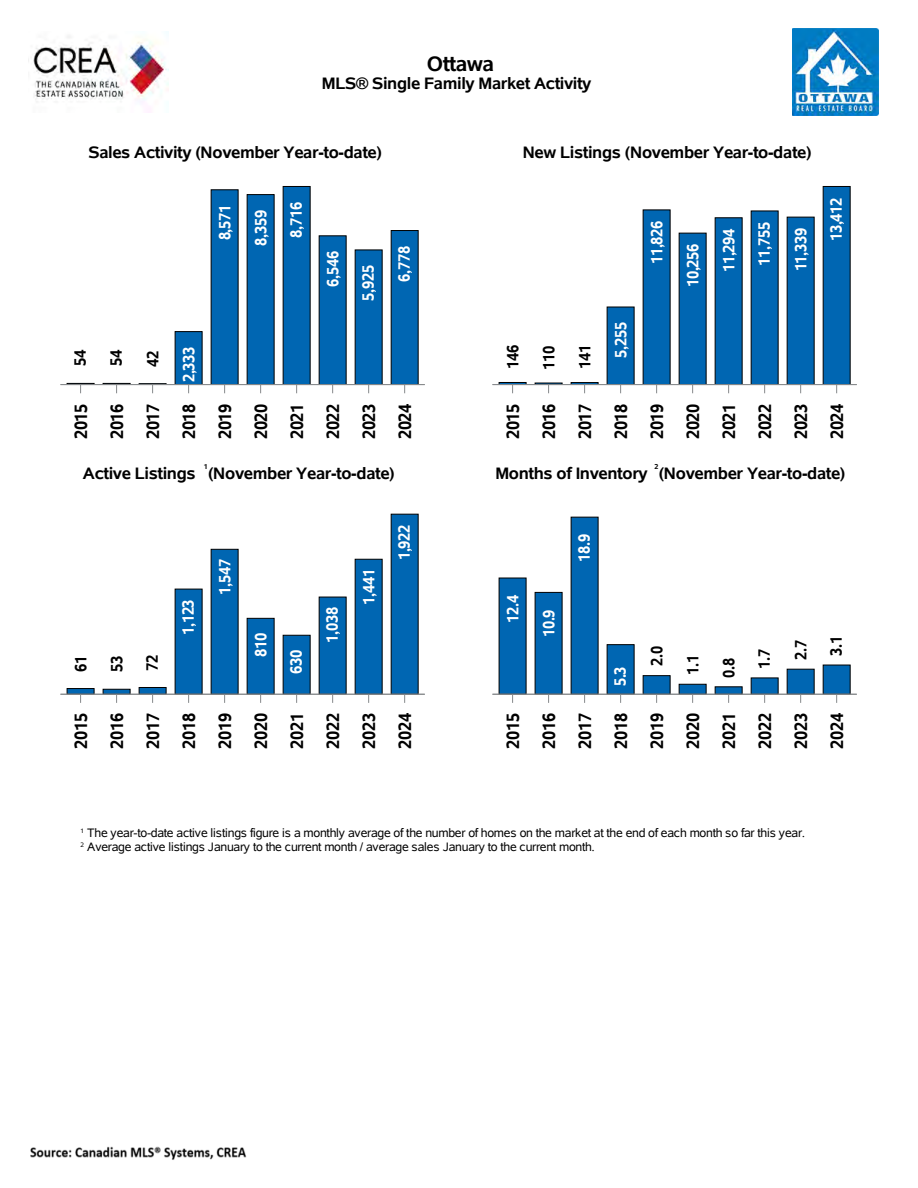
<style>
.page{position:relative;width:918px;height:1188px;background:#fff}
.page>*{position:absolute;margin:0;border:0;box-sizing:border-box;transform-origin:0 0}
.t1{font:700 21px "Albany AMT";color:#000}
.t2{font:700 18px/36px "Albany AMT";color:#000;text-align:justify;scale:.92 1}
.t3{font:700 16.65px "Albany AMT";color:#000}
.t4{font:700 16.5px/35.7px "Albany AMT";color:#fff;text-align:center;scale:.91 1}
.t5{font:700 16.5px/36px "Albany AMT";color:#000;text-align:justify;scale:.92 1}
.t6{font:700 16.5px/35.2px "Albany AMT";color:#000;scale:.9 1}
.t7{font:700 16.5px/36px "Albany AMT";color:#fff;scale:.9 1}
.t8{font:700 16.5px/35.2px "Albany AMT";color:#fff;scale:.92 1}
.t9{font:12.3px/13.6px "Albany AMT";color:#000}
.t10{font:700 7.2px "Albany AMT";color:#000}
</style>
<div class="page">
<img style="left:27px;top:1146px;width:221px;height:15px">
<img style="left:28px;top:32px;width:140px;height:80px">
<img style="left:792px;top:29px;width:86px;height:86px">
<hr style="left:60px;top:384px;width:365px;height:1px;background:#86898b">
<svg style="left:66px;top:383px;width:29px;height:10px"></svg>
<svg style="left:102px;top:383px;width:29px;height:10px"></svg>
<svg style="left:138px;top:383px;width:29px;height:10px"></svg>
<svg style="left:174px;top:331px;width:29px;height:62px;background:#2976af"></svg>
<svg style="left:210px;top:189px;width:29px;height:204px;background:#1269aa"></svg>
<svg style="left:246px;top:194px;width:29px;height:199px;background:#1369aa"></svg>
<svg style="left:282px;top:186px;width:29px;height:207px;background:#1269aa"></svg>
<svg style="left:318px;top:235px;width:29px;height:158px;background:#166bab"></svg>
<svg style="left:354px;top:249px;width:29px;height:144px;background:#176cab"></svg>
<svg style="left:390px;top:230px;width:29px;height:163px;background:#156bab"></svg>
<hr style="left:492px;top:384px;width:365px;height:1px;background:#86898b">
<svg style="left:498px;top:382px;width:29px;height:11px"></svg>
<svg style="left:534px;top:382px;width:29px;height:11px"></svg>
<svg style="left:570px;top:382px;width:29px;height:11px"></svg>
<svg style="left:606px;top:306px;width:29px;height:87px;background:#2171ad"></svg>
<svg style="left:642px;top:209px;width:29px;height:184px;background:#146aaa"></svg>
<svg style="left:678px;top:232px;width:29px;height:161px;background:#166bab"></svg>
<svg style="left:714px;top:217px;width:29px;height:176px;background:#146aaa"></svg>
<svg style="left:750px;top:210px;width:29px;height:183px;background:#146aaa"></svg>
<svg style="left:786px;top:216px;width:29px;height:177px;background:#146aab"></svg>
<svg style="left:822px;top:186px;width:29px;height:207px;background:#1269aa"></svg>
<hr style="left:60px;top:694px;width:365px;height:1px;background:#86898b">
<svg style="left:66px;top:688px;width:29px;height:15px"></svg>
<svg style="left:102px;top:689px;width:29px;height:14px"></svg>
<svg style="left:138px;top:687px;width:29px;height:16px"></svg>
<svg style="left:174px;top:588px;width:29px;height:115px;background:#1c6eac"></svg>
<svg style="left:210px;top:549px;width:29px;height:154px;background:#166bab"></svg>
<svg style="left:246px;top:618px;width:29px;height:85px;background:#2171ad"></svg>
<svg style="left:282px;top:635px;width:29px;height:68px;background:#2775af"></svg>
<svg style="left:318px;top:596px;width:29px;height:107px;background:#1d6fac"></svg>
<svg style="left:354px;top:559px;width:29px;height:144px;background:#176cab"></svg>
<svg style="left:390px;top:513px;width:29px;height:190px;background:#146aaa"></svg>
<hr style="left:492px;top:694px;width:365px;height:1px;background:#86898b">
<svg style="left:498px;top:577px;width:29px;height:126px;background:#1a6dab"></svg>
<svg style="left:534px;top:592px;width:29px;height:111px;background:#1b6eac"></svg>
<svg style="left:570px;top:516px;width:29px;height:187px;background:#146aaa"></svg>
<svg style="left:606px;top:644px;width:29px;height:59px;background:#2c77af"></svg>
<svg style="left:642px;top:675px;width:29px;height:28px"></svg>
<svg style="left:678px;top:684px;width:29px;height:19px"></svg>
<svg style="left:714px;top:686px;width:29px;height:17px"></svg>
<svg style="left:750px;top:677px;width:29px;height:26px"></svg>
<svg style="left:786px;top:668px;width:29px;height:35px"></svg>
<svg style="left:822px;top:664px;width:29px;height:39px"></svg>
<h1 class="t1" style="left:427px;top:52px;width:68px">Ottawa</h1>
<h3 class="t3" style="left:322px;top:74px;width:271px">MLS® Single Family Market Activity</h3>
<h3 class="t3" style="left:89px;top:143px;width:295px">Sales Activity (November Year-to-date)</h3>
<h3 class="t4" style="left:207px;top:246px;width:49px;rotate:-90deg">8,571<br>8,359<br>8,716</h3>
<h3 class="t4" style="left:315px;top:287px;width:40px;rotate:-90deg">6,546</h3>
<h3 class="t4" style="left:350px;top:301px;width:40px;rotate:-90deg">5,925</h3>
<h3 class="t4" style="left:386px;top:282px;width:40px;rotate:-90deg">6,778</h3>
<h3 class="t5" style="left:62px;top:366px;width:19px;rotate:-90deg">54<br>54</h3>
<h3 class="t5" style="left:135px;top:367px;width:19px;rotate:-90deg">42</h3>
<h3 class="t4" style="left:171px;top:382px;width:40px;rotate:-90deg">2,333</h3>
<h2 class="t2" style="left:63px;top:439px;width:40px;rotate:-90deg">2015<br>2016<br>2017<br>2018<br>2019<br>2020<br>2021<br>2022<br>2023<br>2024</h2>
<h3 class="t3" style="left:83px;top:464px;width:114px">Active Listings</h3>
<p class="t10" style="left:204px;top:462px;width:5px">1</p>
<h3 class="t3" style="left:208px;top:464px;width:188px">(November Year-to-date)</h3>
<h3 class="t5" style="left:63px;top:672px;width:20px;rotate:-90deg">61<br>53<br>72</h3>
<h3 class="t4" style="left:170px;top:635px;width:40px;rotate:-90deg">1,123</h3>
<h3 class="t4" style="left:207px;top:595px;width:40px;rotate:-90deg">1,547</h3>
<h3 class="t8" style="left:243px;top:674px;width:46px;text-indent:17px;rotate:-90deg">810<br>630</h3>
<h3 class="t4" style="left:314px;top:643px;width:40px;rotate:-90deg">1,038</h3>
<h3 class="t4" style="left:351px;top:605px;width:40px;rotate:-90deg">1,441</h3>
<h3 class="t4" style="left:386px;top:560px;width:40px;rotate:-90deg">1,922</h3>
<h2 class="t2" style="left:63px;top:749px;width:40px;rotate:-90deg">2015<br>2016<br>2017<br>2018<br>2019<br>2020<br>2021<br>2022<br>2023<br>2024</h2>
<h3 class="t3" style="left:523px;top:143px;width:290px">New Listings (November Year-to-date)</h3>
<h3 class="t5" style="left:495px;top:370px;width:28px;rotate:-90deg">146<br>110<br>141</h3>
<h3 class="t4" style="left:603px;top:358px;width:40px;rotate:-90deg">5,255</h3>
<h3 class="t4" style="left:639px;top:287px;width:75px;text-align:left;text-indent:23px;rotate:-90deg">11,826<br>10,256</h3>
<h3 class="t4" style="left:711px;top:272px;width:56px;line-height:35.2px;rotate:-90deg">11,294<br>11,755</h3>
<h3 class="t4" style="left:783px;top:241px;width:49px;line-height:35.2px;text-align:left;text-indent:-30px;rotate:-90deg">11,339<br>13,412</h3>
<h2 class="t2" style="left:495px;top:439px;width:40px;rotate:-90deg">2015<br>2016<br>2017<br>2018<br>2019<br>2020<br>2021<br>2022<br>2023<br>2024</h2>
<p class="t10" style="left:654px;top:462px;width:5px">2</p>
<h3 class="t3" style="left:495px;top:464px;width:154px">Months of Inventory</h3>
<h3 class="t3" style="left:659px;top:464px;width:188px">(November Year-to-date)</h3>
<h3 class="t7" style="left:495px;top:637px;width:48px;text-indent:14px;rotate:-90deg">12.4<br>10.9</h3>
<h3 class="t7" style="left:566px;top:562px;width:32px;rotate:-90deg">18.9</h3>
<h3 class="t7" style="left:602px;top:686px;width:23px;rotate:-90deg">5.3</h3>
<h3 class="t6" style="left:639px;top:666px;width:23px;rotate:-90deg">2.0</h3>
<h3 class="t6" style="left:675px;top:675px;width:23px;rotate:-90deg">1.1</h3>
<h3 class="t6" style="left:711px;top:678px;width:23px;rotate:-90deg">0.8</h3>
<h3 class="t6" style="left:746px;top:669px;width:23px;rotate:-90deg">1.7</h3>
<h3 class="t6" style="left:783px;top:660px;width:27px;rotate:-90deg">2.7<br>3.1</h3>
<h2 class="t2" style="left:495px;top:749px;width:40px;rotate:-90deg">2015<br>2016<br>2017<br>2018<br>2019<br>2020<br>2021<br>2022<br>2023<br>2024</h2>
<p class="t9" style="left:81px;top:826px;width:726px"><sup>1</sup> The year-to-date active listings figure is a monthly average of the number of homes on the market at the end of each month so far this year.<br><sup>2</sup> Average active listings January to the current month / average sales January to the current month.</p>
</div>
